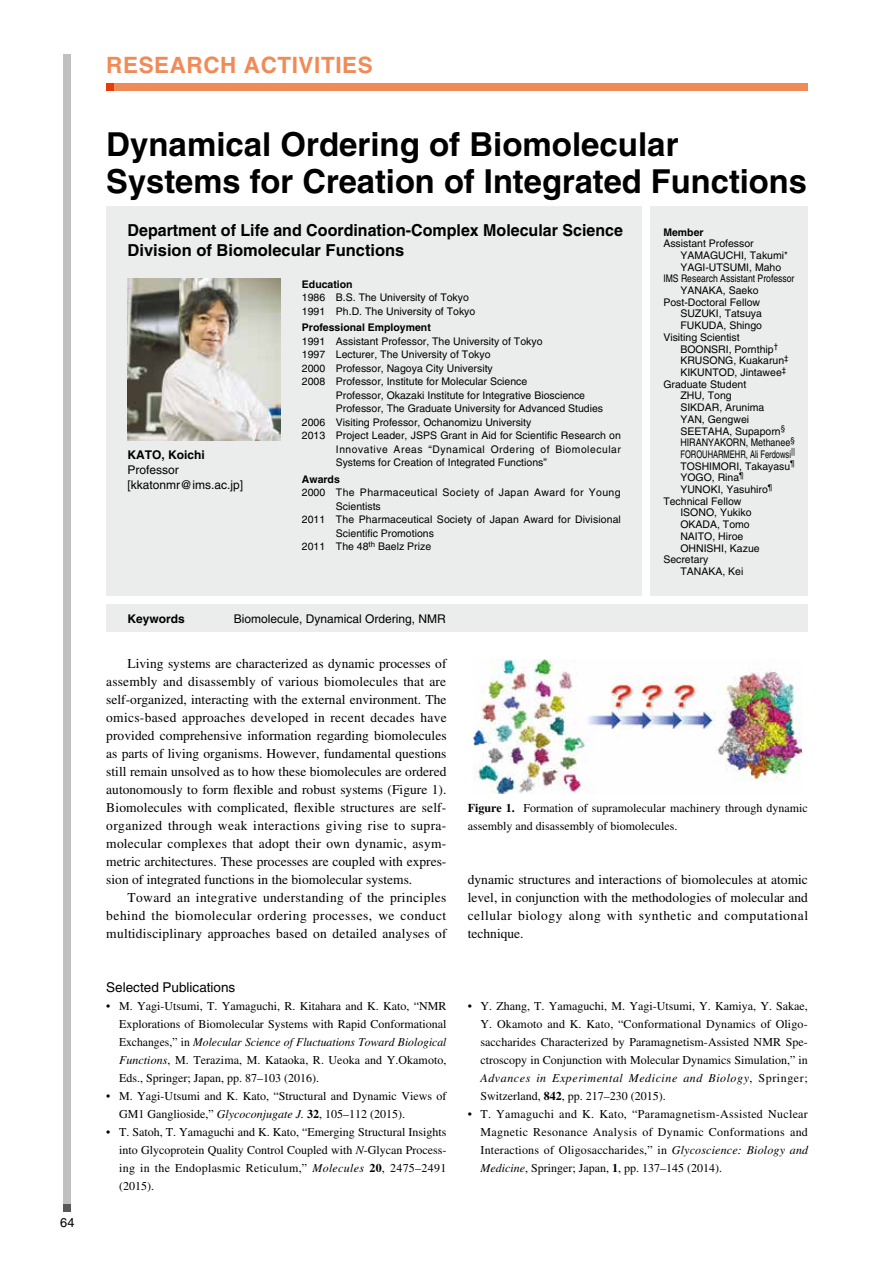
<style>
.page{position:relative;width:893px;height:1263px;background:#fff}
.page>*{position:absolute;margin:0;border:0;box-sizing:border-box;transform-origin:0 0}
.t1{font:700 33px/37.5px "Helvetica";color:#000}
.t2{font:700 22.5px "Helvetica";letter-spacing:.025em;color:#f08b57}
.t3{font:700 16.5px/19.5px "Helvetica";color:#000}
.t4{font:13.5px/18px "Times";letter-spacing:.005em;color:#000;text-align:justify}
.t5{font:13.5px "Helvetica";color:#000}
.t6{font:12.75px "Helvetica";color:#000}
.t7{font:12px/18px "Times";color:#000;text-align:justify}
.t8{font:12px/15px "Helvetica";color:#000}
.t9{font:700 12px "Helvetica";color:#000}
.t10{font:10.5px/13.5px "Helvetica";color:#000}
.t11{font:10.5px "Helvetica";letter-spacing:.035em;color:#000}
.t12{font:10.5px "Helvetica";letter-spacing:.055em;color:#000}
.t13{font:700 10.5px "Helvetica";color:#000}
.t14{font:10.5px "Helvetica";color:#000;scale:.82 1}
.t15{font:10.5px "Helvetica";color:#000;scale:.72 1}
.t16{font:10.5px "Helvetica";color:#000;scale:.85 1}
.s1{font-style:italic}
.s2{font-weight:700}
</style>
<div class="page">
<div style="left:106px;top:83px;width:702px;height:7px;background:#f08b57"></div>
<div style="left:106px;top:83px;width:8px;height:7px;background:#e83b0c"></div>
<div style="left:64px;top:55px;width:7px;height:1157px;background:#bfc0c0"></div>
<div style="left:64px;top:1205px;width:7px;height:7px;background:#595757"></div>
<div style="left:106px;top:206px;width:536px;height:389px;background:#ebecec"></div>
<div style="left:651px;top:206px;width:157px;height:389px;background:#ebecec"></div>
<div style="left:106px;top:604px;width:702px;height:27px;background:#ebecec"></div>
<img style="left:128px;top:279px;width:153px;height:161px">
<img style="left:474px;top:660px;width:328px;height:134px">
<p class="t6" style="left:60px;top:1215px;width:16px">64</p>
<h2 class="t2" style="left:106px;top:51px;width:268px">RESEARCH ACTIVITIES</h2>
<h1 class="t1" style="left:106px;top:125px;width:702px">Dynamical Ordering of Biomolecular<br>Systems for Creation of Integrated Functions</h1>
<h3 class="t3" style="left:128px;top:220px;width:497px">Department of Life and Coordination-Complex Molecular Science<br>Division of Biomolecular Functions</h3>
<p class="t13" style="left:663px;top:225px;width:42px">Member</p>
<p class="t10" style="left:663px;top:237px;width:92px">Assistant Professor</p>
<p class="t10" style="left:680px;top:248px;width:109px">YAMAGUCHI, Takumi*</p>
<p class="t10" style="left:680px;top:260px;width:102px">YAGI-UTSUMI, Maho</p>
<p class="t14" style="left:663px;top:273px;width:161px">IMS Research Assistant Professor</p>
<p class="t10" style="left:680px;top:284px;width:80px">YANAKA, Saeko</p>
<p class="t10" style="left:663px;top:295px;width:98px">Post-Doctoral Fellow</p>
<p class="t10" style="left:680px;top:307px;width:83px">SUZUKI, Tatsuya</p>
<p class="t10" style="left:680px;top:319px;width:83px">FUKUDA, Shingo</p>
<p class="t10" style="left:663px;top:330px;width:78px">Visiting Scientist</p>
<p class="t10" style="left:680px;top:342px;width:99px">BOONSRI, Pornthip<sup>†</sup></p>
<p class="t10" style="left:680px;top:354px;width:110px">KRUSONG, Kuakarun<sup>‡</sup></p>
<p class="t10" style="left:680px;top:366px;width:107px">KIKUNTOD, Jintawee<sup>‡</sup></p>
<p class="t10" style="left:663px;top:377px;width:84px">Graduate Student</p>
<p class="t10" style="left:680px;top:389px;width:53px">ZHU, Tong</p>
<p class="t10" style="left:680px;top:401px;width:86px">SIKDAR, Arunima</p>
<p class="t10" style="left:680px;top:412px;width:70px">YAN, Gengwei</p>
<p class="t10" style="left:680px;top:424px;width:106px">SEETAHA, Supaporn<sup>§</sup></p>
<p class="t16" style="left:680px;top:436px;width:136px">HIRANYAKORN, Methanee<sup>§</sup></p>
<p class="t15" style="left:680px;top:448px;width:161px">FOROUHARMEHR, Ali Ferdowsi<sup>||</sup></p>
<p class="t10" style="left:680px;top:459px;width:115px">TOSHIMORI, Takayasu<sup>¶</sup></p>
<p class="t10" style="left:680px;top:471px;width:65px">YOGO, Rina<sup>¶</sup></p>
<p class="t10" style="left:680px;top:483px;width:93px">YUNOKI, Yasuhiro<sup>¶</sup></p>
<p class="t10" style="left:663px;top:494px;width:80px">Technical Fellow</p>
<p class="t10" style="left:680px;top:506px;width:73px">ISONO, Yukiko</p>
<p class="t10" style="left:680px;top:518px;width:71px">OKADA, Tomo</p>
<p class="t10" style="left:680px;top:529px;width:65px">NAITO, Hiroe</p>
<p class="t10" style="left:680px;top:541px;width:81px">OHNISHI, Kazue</p>
<p class="t10" style="left:663px;top:553px;width:46px">Secretary</p>
<p class="t10" style="left:680px;top:564px;width:65px">TANAKA, Kei</p>
<p class="t13" style="left:302px;top:277px;width:52px">Education</p>
<p class="t10" style="left:302px;top:291px;width:175px">1986 B.S. The University of Tokyo<br>1991 Ph.D. The University of Tokyo</p>
<p class="t13" style="left:302px;top:321px;width:130px">Professional Employment</p>
<p class="t10" style="left:302px;top:334px;width:242px">1991 Assistant Professor, The University of Tokyo 1997 Lecturer, The University of Tokyo<br>2000 Professor, Nagoya City University<br>2008 Professor, Institute for Molecular Science</p>
<p class="t10" style="left:336px;top:388px;width:251px">Professor, Okazaki Institute for Integrative Bioscience</p>
<p class="t10" style="left:336px;top:402px;width:269px">Professor, The Graduate University for Advanced Studies</p>
<p class="t10" style="left:302px;top:415px;width:231px">2006 Visiting Professor, Ochanomizu University</p>
<p class="t10" style="left:302px;top:429px;width:320px">2013 Project Leader, JSPS Grant in Aid for Scientific Research on</p>
<p class="t12" style="left:336px;top:443px;width:286px">Innovative Areas “Dynamical Ordering of Biomolecular</p>
<p class="t10" style="left:336px;top:456px;width:213px">Systems for Creation of Integrated Functions”</p>
<p class="t13" style="left:302px;top:472px;width:39px">Awards</p>
<p class="t11" style="left:302px;top:486px;width:320px">2000 The Pharmaceutical Society of Japan Award for Young</p>
<p class="t10" style="left:336px;top:499px;width:46px">Scientists</p>
<p class="t10" style="left:302px;top:513px;width:321px">2011 The Pharmaceutical Society of Japan Award for Divisional</p>
<p class="t10" style="left:336px;top:526px;width:100px">Scientific Promotions</p>
<p class="t10" style="left:302px;top:540px;width:131px">2011 The 48<sup>th</sup> Baelz Prize</p>
<p class="t9" style="left:128px;top:447px;width:79px">KATO, Koichi</p>
<p class="t8" style="left:128px;top:462px;width:117px">Professor [kkatonmr@ims.ac.jp]</p>
<p class="t9" style="left:128px;top:611px;width:59px">Keywords</p>
<p class="t8" style="left:234px;top:611px;width:214px">Biomolecule, Dynamical Ordering, NMR</p>
<p class="t4" style="left:106px;top:654px;width:342px;text-align:left;text-indent:21px">Living systems are characterized as dynamic processes of assembly and disassembly of various biomolecules that are self-organized, interacting with the external environment. The omics-based approaches developed in recent decades have provided comprehensive information regarding biomolecules as parts of living organisms. However, fundamental questions still remain unsolved as to how these biomolecules are ordered autonomously to form flexible and robust systems (Figure 1).<br>Biomolecules with complicated, flexible structures are self&shy;organized through weak interactions giving rise to supra&shy;molecular complexes that adopt their own dynamic, asym&shy;metric architectures. These processes are coupled with expres&shy;sion of integrated functions in the biomolecular systems.</p>
<p class="t4" style="left:106px;top:888px;width:342px;text-indent:21px">Toward an integrative understanding of the principles behind the biomolecular ordering processes, we conduct multidisciplinary approaches based on detailed analyses of</p>
<p class="t5" style="left:106px;top:979px;width:131px">Selected Publications</p>
<p class="t7" style="left:119px;top:996px;width:329px;text-indent:-13px">• M. Yagi-Utsumi, T. Yamaguchi, R. Kitahara and K. Kato, “NMR Explorations of Biomolecular Systems with Rapid Conformational Exchanges,” in <span class="s1">Molecular Science of Fluctuations Toward Biological Functions</span>, M. Terazima, M. Kataoka, R. Ueoka and Y.Okamoto, Eds., Springer; Japan, pp. 87–103 (2016).</p>
<p class="t7" style="left:119px;top:1086px;width:329px;text-indent:-13px">• M. Yagi-Utsumi and K. Kato, “Structural and Dynamic Views of<br>GM1 Ganglioside,” <span class="s1">Glycoconjugate J.</span> <span class="s2">32</span>, 105–112 (2015).</p>
<p class="t7" style="left:119px;top:1122px;width:329px;text-indent:-13px">• T. Satoh, T. Yamaguchi and K. Kato, “Emerging Structural Insights into Glycoprotein Quality Control Coupled with <span class="s1">N</span>-Glycan Process&shy;ing in the Endoplasmic Reticulum,” <span class="s1">Molecules</span> <span class="s2">20</span>, 2475–2491 (2015).</p>
<p class="t7" style="left:468px;top:798px;width:342px"><span class="s2">Figure 1.</span> Formation of supramolecular machinery through dynamic assembly and disassembly of biomolecules.</p>
<p class="t4" style="left:468px;top:870px;width:342px">dynamic structures and interactions of biomolecules at atomic level, in conjunction with the methodologies of molecular and cellular biology along with synthetic and computational technique.</p>
<p class="t7" style="left:480px;top:996px;width:329px;text-indent:-13px">• Y. Zhang, T. Yamaguchi, M. Yagi-Utsumi, Y. Kamiya, Y. Sakae, Y. Okamoto and K. Kato, “Conformational Dynamics of Oligo&shy;saccharides Characterized by Paramagnetism-Assisted NMR Spe&shy;ctroscopy in Conjunction with Molecular Dynamics Simulation,” in <span class="s1">Advances in Experimental Medicine and Biology</span>, Springer; Switzerland, <span class="s2">842</span>, pp. 217–230 (2015).</p>
<p class="t7" style="left:480px;top:1104px;width:329px;text-indent:-13px">• T. Yamaguchi and K. Kato, “Paramagnetism-Assisted Nuclear Magnetic Resonance Analysis of Dynamic Conformations and Interactions of Oligosaccharides,” in <span class="s1">Glycoscience: Biology and Medicine</span>, Springer; Japan, <span class="s2">1</span>, pp. 137–145 (2014).</p>
</div>
